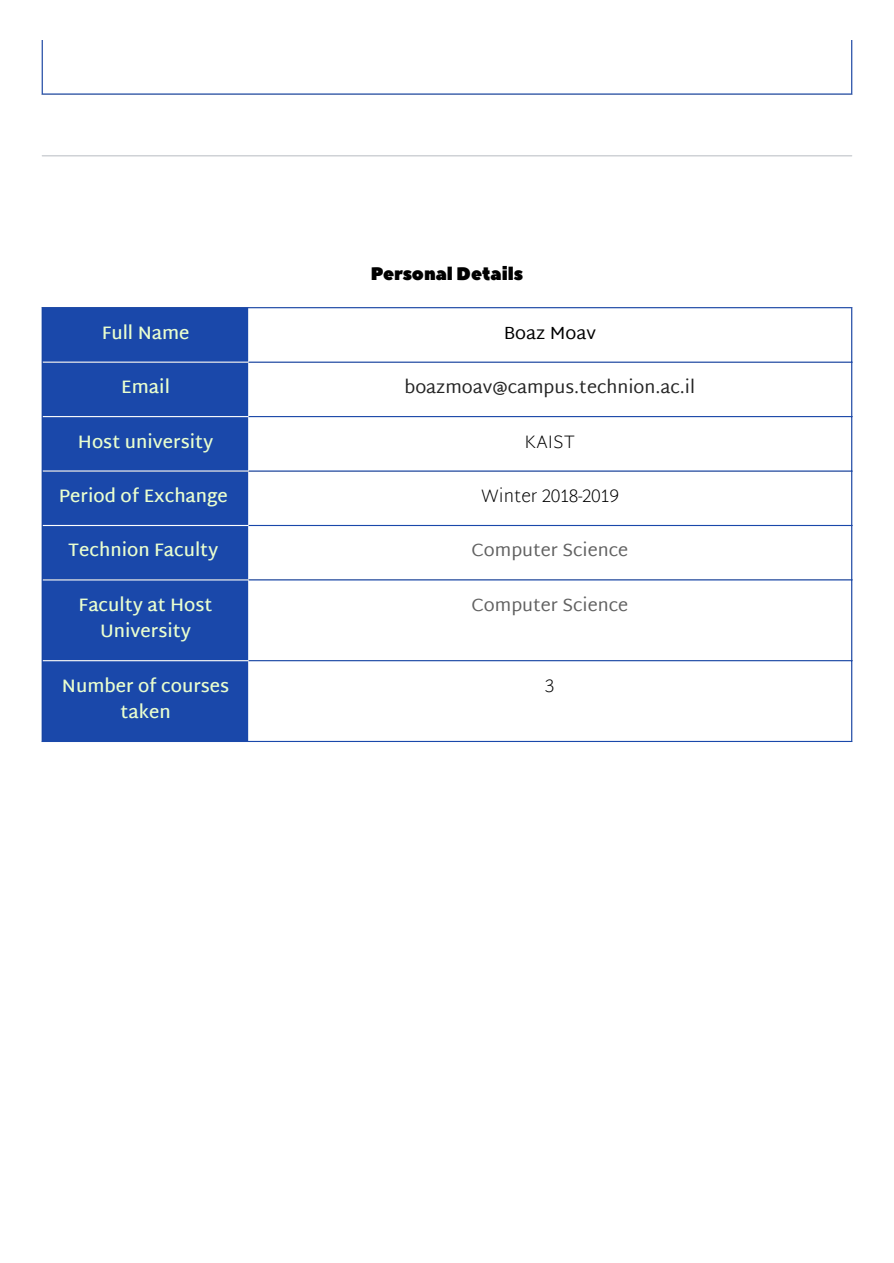
<style>
.page{position:relative;width:894px;height:1263px;background:#fff}
.page>*{position:absolute;margin:0;border:0;box-sizing:border-box;transform-origin:0 0}
.t1{font:600 18px/25.8px "Martel Sans";color:#e9fecf;text-align:center}
.t2{font:18px "Martel Sans";color:#242424}
.t3{font:18px "Martel Sans";color:#616161}
.t4{font:200 18px "Martel Sans";color:#000}
.t5{font:18px "Peace Sans";color:#000}
.t6{font:18px "Martel Sans";color:#000}
</style>
<div class="page">
<hr style="left:851px;top:40px;width:1px;height:53px;background:#1a48aa">
<hr style="left:42px;top:40px;width:810px;height:1px;background:#1a48aa">
<hr style="left:42px;top:93px;width:810px;height:2px;background:#1a48aa">
<hr style="left:42px;top:155px;width:809px;height:1px;background:#bfc3c8">
<div style="left:43px;top:308px;width:205px;height:433px;background:#1a48aa"></div>
<svg style="left:248px;top:308px;width:603px;height:433px"></svg>
<hr style="left:42px;top:308px;width:1px;height:433px;background:#1a48aa">
<hr style="left:851px;top:308px;width:1px;height:433px;background:#1a48aa">
<hr style="left:42px;top:307px;width:810px;height:1px;background:#1a48aa">
<hr style="left:248px;top:362px;width:604px;height:1px;background:#1a48aa">
<hr style="left:248px;top:416px;width:604px;height:1px;background:#1a48aa">
<hr style="left:248px;top:470px;width:604px;height:2px;background:#1a48aa">
<hr style="left:248px;top:525px;width:604px;height:1px;background:#1a48aa">
<hr style="left:248px;top:579px;width:604px;height:1px;background:#1a48aa">
<hr style="left:248px;top:660px;width:604px;height:1px;background:#1a48aa">
<hr style="left:42px;top:741px;width:810px;height:1px;background:#1a48aa">
<hr style="left:43px;top:362px;width:205px;height:1px;background:#fff">
<hr style="left:43px;top:416px;width:205px;height:1px;background:#fff">
<hr style="left:43px;top:470px;width:205px;height:2px;background:#fff">
<hr style="left:43px;top:525px;width:205px;height:1px;background:#fff">
<hr style="left:43px;top:579px;width:205px;height:1px;background:#fff">
<hr style="left:43px;top:660px;width:205px;height:1px;background:#fff">
<p class="t5" style="left:370px;top:262px;width:154px">Personal Details</p>
<p class="t1" style="left:102px;top:320px;width:89px">Full Name</p>
<p class="t6" style="left:503px;top:322px;width:94px">Boaz Moav</p>
<p class="t1" style="left:121px;top:374px;width:50px">Email</p>
<p class="t2" style="left:404px;top:376px;width:292px">boazmoav@campus.technion.ac.il</p>
<p class="t1" style="left:78px;top:428px;width:137px">Host university</p>
<p class="t4" style="left:524px;top:431px;width:52px">KAIST</p>
<p class="t1" style="left:59px;top:483px;width:170px">Period of Exchange</p>
<p class="t4" style="left:481px;top:485px;width:139px">Winter 2018-2019</p>
<p class="t1" style="left:68px;top:537px;width:152px">Technion Faculty</p>
<p class="t3" style="left:471px;top:540px;width:158px">Computer Science</p>
<p class="t1" style="left:79px;top:592px;width:135px">Faculty at Host<br>University</p>
<p class="t3" style="left:471px;top:594px;width:158px">Computer Science</p>
<p class="t1" style="left:62px;top:672px;width:169px">Number of courses taken</p>
<p class="t4" style="left:545px;top:675px;width:11px">3</p>
</div>
